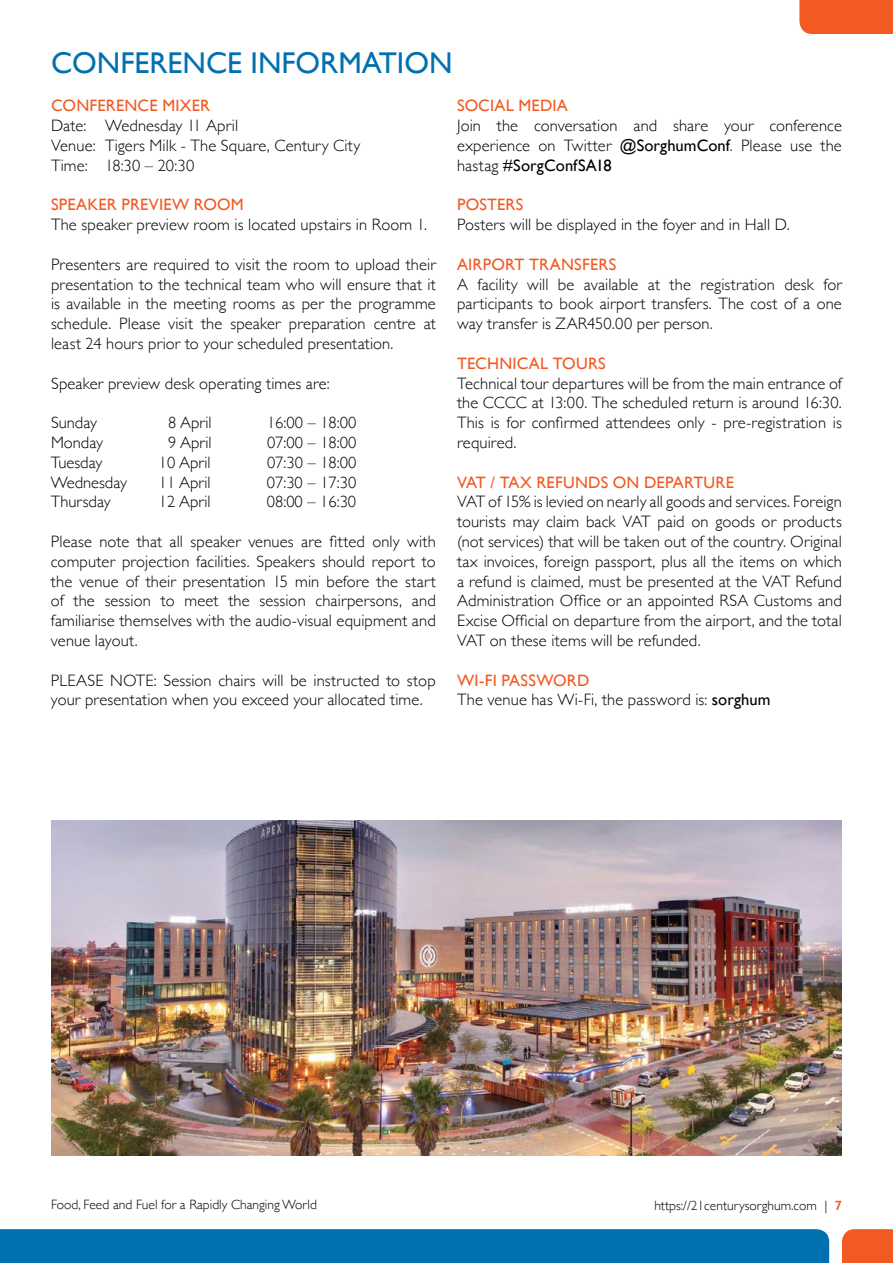
<style>
.page{position:relative;width:893px;height:1263px;background:#fff}
.page>*{position:absolute;margin:0;border:0;box-sizing:border-box;transform-origin:0 0}
.t1{font:30px "Gill Sans";color:#0071ae}
.t2{font:300 16.5px/19.8px "Gill Sans";letter-spacing:.005em;color:#000;text-align:justify}
.t3{font:16.5px "Gill Sans";letter-spacing:.01em;color:#f15a22}
.t4{font:300 13.5px "Gill Sans";color:#000}
.s1{font-weight:400}
.s2{font-weight:400;color:#f15a22}
.s3{font-weight:600;color:#f15a22}
</style>
<div class="page">
<div style="left:0;top:1229px;width:829px;height:34px;background:#0071ae"></div>
<div style="left:842px;top:1229px;width:51px;height:34px;background:#f15a22"></div>
<div style="left:799px;top:0;width:94px;height:34px;background:#f15a22"></div>
<img style="left:51px;top:820px;width:791px;height:335px">
<h1 class="t1" style="left:51px;top:45px;width:403px">CONFERENCE INFORMATION</h1>
<p class="t3" style="left:51px;top:96px;width:161px">CONFERENCE MIXER</p>
<p class="t2" style="left:51px;top:115px;width:311px;text-align:left">Date: Wednesday 11 April<br>Venue: Tigers Milk - The Square, Century City<br>Time: 18:30 – 20:30</p>
<p class="t3" style="left:51px;top:195px;width:194px">SPEAKER PREVIEW ROOM</p>
<p class="t2" style="left:51px;top:214px;width:378px">The speaker preview room is located upstairs in Room 1.</p>
<p class="t2" style="left:51px;top:254px;width:386px">Presenters are required to visit the room to upload their presentation to the technical team who will ensure that it is available in the meeting rooms as per the programme schedule. Please visit the speaker preparation centre at least 24 hours prior to your scheduled presentation.</p>
<p class="t2" style="left:51px;top:372px;width:280px">Speaker preview desk operating times are:</p>
<p class="t2" style="left:51px;top:412px;width:48px">Sunday</p>
<p class="t2" style="left:168px;top:412px;width:45px">8 April</p>
<p class="t2" style="left:267px;top:412px;width:91px">16:00 – 18:00</p>
<p class="t2" style="left:51px;top:432px;width:53px">Monday</p>
<p class="t2" style="left:168px;top:432px;width:45px">9 April</p>
<p class="t2" style="left:267px;top:432px;width:91px">07:00 – 18:00</p>
<p class="t2" style="left:51px;top:452px;width:53px">Tuesday</p>
<p class="t2" style="left:159px;top:452px;width:53px">10 April</p>
<p class="t2" style="left:267px;top:452px;width:91px">07:30 – 18:00</p>
<p class="t2" style="left:51px;top:471px;width:78px">Wednesday</p>
<p class="t2" style="left:159px;top:471px;width:53px">11 April</p>
<p class="t2" style="left:267px;top:471px;width:91px">07:30 – 17:30</p>
<p class="t2" style="left:51px;top:491px;width:61px">Thursday</p>
<p class="t2" style="left:159px;top:491px;width:53px">12 April</p>
<p class="t2" style="left:267px;top:491px;width:91px">08:00 – 16:30</p>
<p class="t2" style="left:51px;top:531px;width:386px">Please note that all speaker venues are fitted only with computer projection facilities. Speakers should report to the venue of their presentation 15 min before the start of the session to meet the session chairpersons, and familiarise themselves with the audio-visual equipment and venue layout.</p>
<p class="t2" style="left:51px;top:669px;width:386px">PLEASE NOTE: Session chairs will be instructed to stop your presentation when you exceed your allocated time.</p>
<p class="t3" style="left:457px;top:96px;width:112px">SOCIAL MEDIA</p>
<p class="t2" style="left:457px;top:115px;width:386px">Join the conversation and share your conference experience on Twitter <span class="s1">@SorghumConf</span>. Please use the hastag <span class="s1">#SorgConfSA18</span></p>
<p class="t3" style="left:457px;top:195px;width:68px">POSTERS</p>
<p class="t2" style="left:457px;top:214px;width:334px">Posters will be displayed in the foyer and in Hall D.</p>
<p class="t3" style="left:457px;top:254px;width:161px">AIRPORT TRANSFERS</p>
<p class="t2" style="left:457px;top:273px;width:386px">A facility will be available at the registration desk for participants to book airport transfers. The cost of a one way transfer is ZAR450.00 per person.</p>
<p class="t3" style="left:457px;top:353px;width:150px">TECHNICAL TOURS</p>
<p class="t2" style="left:457px;top:372px;width:386px">Technical tour departures will be from the main entrance of the CCCC at 13:00. The scheduled return is around 16:30.<br>This is for confirmed attendees only - pre-registration is required.</p>
<p class="t3" style="left:457px;top:472px;width:278px">VAT / TAX REFUNDS ON DEPARTURE</p>
<p class="t2" style="left:457px;top:491px;width:386px">VAT of 15% is levied on nearly all goods and services. Foreign tourists may claim back VAT paid on goods or products (not services) that will be taken out of the country. Original tax invoices, foreign passport, plus all the items on which a refund is claimed, must be presented at the VAT Refund Administration Office or an appointed RSA Customs and Excise Official on departure from the airport, and the total VAT on these items will be refunded.</p>
<p class="t2" style="left:457px;top:669px;width:315px"><span class="s2">WI-FI PASSWORD<br></span>The venue has Wi-Fi, the password is: <span class="s1">sorghum</span></p>
<p class="t4" style="left:51px;top:1194px;width:267px">Food, Feed and Fuel for a Rapidly Changing World</p>
<p class="t4" style="left:654px;top:1194px;width:189px">https://21centurysorghum.com | <span class="s3">7</span></p>
</div>
